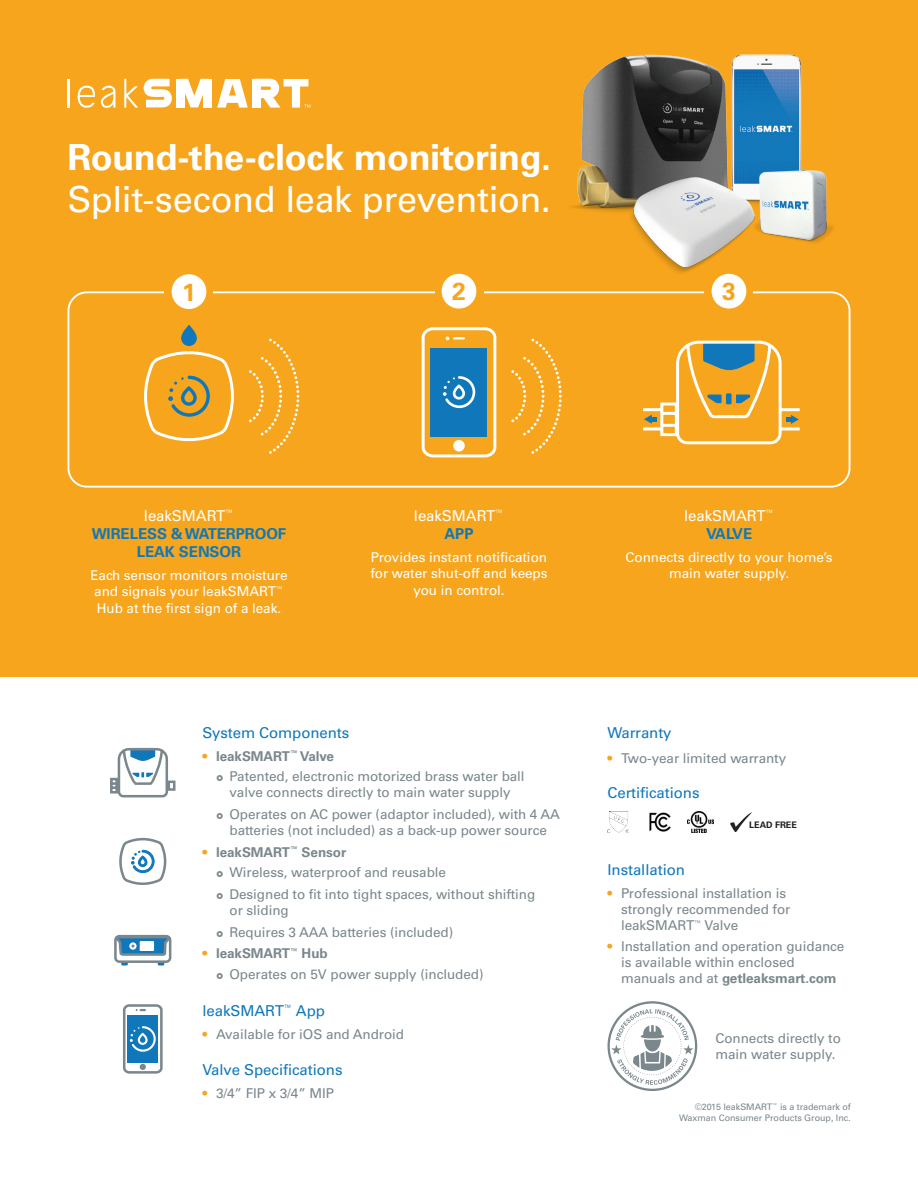
<style>
.page{position:relative;width:918px;height:1188px;background:#fff}
.page>*{position:absolute;margin:0;border:0;box-sizing:border-box;transform-origin:0 0}
.t1{font:36px/42px "Univers LT Std";letter-spacing:-.015em;color:#fff}
.t2{font:700 24.6px "Univers LT Std";color:#f6a51c}
.Subhead{font:15px "Univers LT Std";letter-spacing:-.005em;color:#1078ba}
.Body_Copy{font:700 15px/18px "Univers LT Std";letter-spacing:-.005em;color:#1078ba;text-align:center}
.Body_Copy-2{font:15px/18px "Univers LT Std";letter-spacing:-.005em;color:#fff;text-align:center}
.Body_Copy-3{font:13.5px/16.2px "Univers LT Std";letter-spacing:-.005em;color:#7a878c}
.Body_Copy-4{font:13.5px/16.2px "Univers LT Std";letter-spacing:-.005em;color:#fff;text-align:center}
.t3{font:700 13.5px "Univers LT Std";letter-spacing:-.005em;color:#7a878c}
.Body_Copy-5{font:9px/10.8px "Univers LT Std";letter-spacing:-.005em;color:#7a878c;text-align:right}
.t4{font:700 9px "Univers LT Std";letter-spacing:-.005em;color:#231f20}
.s1{font-weight:700}
.s2{font-weight:400;color:#fff}
.s3{font-weight:700;color:#1078ba}
.s4{color:#f6a51c}
</style>
<div class="page">
<div style="left:0;top:0;width:918px;height:676px;background:#f6a51c"></div>
<img style="left:687px;top:812px;width:26px;height:21px">
<img style="left:608px;top:812px;width:21px;height:20px">
<img style="left:649px;top:813px;width:22px;height:18px">
<img style="left:730px;top:812px;width:21px;height:20px">
<div style="left:67px;top:291px;width:783px;height:197px;border:2px solid #fff;border-radius:18px"></div>
<svg style="left:249px;top:338px;width:51px;height:116px"></svg>
<svg style="left:181px;top:325px;width:16px;height:21px"></svg>
<svg style="left:144px;top:351px;width:90px;height:90px"></svg>
<div style="left:165px;top:283px;width:48px;height:17px;background:#f6a51c"></div>
<div style="left:172px;top:274px;width:34px;height:35px;background:#fff;border-radius:50%"></div>
<div style="left:435px;top:283px;width:48px;height:17px;background:#f6a51c"></div>
<div style="left:442px;top:274px;width:34px;height:35px;background:#fff;border-radius:50%"></div>
<div style="left:705px;top:283px;width:48px;height:17px;background:#f6a51c"></div>
<div style="left:712px;top:274px;width:34px;height:35px;background:#fff;border-radius:50%"></div>
<hr style="left:780px;top:427px;width:20px;height:3px;background:#fff">
<hr style="left:780px;top:408px;width:20px;height:3px;background:#fff">
<svg style="left:643px;top:340px;width:156px;height:105px"></svg>
<svg style="left:422px;top:327px;width:74px;height:130px"></svg>
<svg style="left:511px;top:338px;width:51px;height:116px"></svg>
<svg style="left:608px;top:1001px;width:89px;height:90px"></svg>
<div style="left:177px;top:79px;width:8px;height:28px;background:#fff"></div>
<div style="left:204px;top:79px;width:8px;height:29px;background:#fff"></div>
<svg style="left:185px;top:79px;width:19px;height:28px"></svg>
<svg style="left:217px;top:79px;width:93px;height:29px"></svg>
<hr style="left:68px;top:79px;width:2px;height:29px;background:#fff">
<svg style="left:78px;top:86px;width:38px;height:22px"></svg>
<svg style="left:124px;top:79px;width:14px;height:29px"></svg>
<svg style="left:144px;top:79px;width:28px;height:28px"></svg>
<img style="left:754px;top:54px;width:48px;height:93px">
<img style="left:571px;top:54px;width:183px;height:158px">
<img style="left:616px;top:168px;width:129px;height:115px">
<img style="left:719px;top:147px;width:114px;height:115px">
<div style="left:123px;top:1004px;width:40px;height:70px;border:3px solid #7a878c;border-radius:5px"></div>
<div style="left:128px;top:1015px;width:30px;height:48px;background:#1078ba"></div>
<svg style="left:140px;top:1064px;width:6px;height:6px"></svg>
<svg style="left:136px;top:1009px;width:9px;height:2px"></svg>
<svg style="left:130px;top:1026px;width:26px;height:26px"></svg>
<svg style="left:119px;top:837px;width:47px;height:48px"></svg>
<svg style="left:114px;top:935px;width:58px;height:30px"></svg>
<div style="left:168px;top:781px;width:8px;height:10px;border:3px solid #7a878c"></div>
<svg style="left:110px;top:747px;width:59px;height:51px"></svg>
<p class="t1" style="left:68px;top:137px;width:485px"><span class="s1">Round-the-clock monitoring.<br></span>Split-second leak prevention.</p>
<h2 class="t2" style="left:182px;top:277px;width:15px">1</h2>
<h2 class="t2" style="left:452px;top:277px;width:15px">2</h2>
<h2 class="t2" style="left:722px;top:277px;width:15px">3</h2>
<p class="Body_Copy" style="left:92px;top:507px;width:196px"><span class="s2">leakSMART</span><sup>™<br></sup>WIRELESS &amp; WATERPROOF<br>LEAK SENSOR</p>
<p class="Body_Copy-4" style="left:90px;top:567px;width:199px;text-align:left">Each sensor monitors moisture and signals your leakSMART<sup>™<br></sup>Hub at the first sign of a leak.</p>
<p class="Body_Copy-2" style="left:414px;top:507px;width:92px">leakSMART<sup>™<br></sup><span class="s3">APP</span></p>
<p class="Body_Copy-4" style="left:370px;top:549px;width:179px">Provides instant notification for water shut-off and keeps you in control.</p>
<p class="Subhead" style="left:202px;top:724px;width:148px">System Components</p>
<p class="t3" style="left:202px;top:748px;width:133px"><span class="s4">•</span> leakSMART<sup>™</sup> Valve</p>
<p class="Body_Copy-3" style="left:230px;top:768px;width:297px">Patented, electronic motorized brass water ball valve connects directly to main water supply</p>
<p class="Body_Copy-3" style="left:230px;top:806px;width:332px">Operates on AC power (adaptor included), with 4 AA batteries (not included) as a back-up power source</p>
<p class="t3" style="left:202px;top:844px;width:145px"><span class="s4">•</span> leakSMART<sup>™</sup> Sensor</p>
<p class="Body_Copy-3" style="left:230px;top:865px;width:218px">Wireless, waterproof and reusable</p>
<p class="Body_Copy-3" style="left:230px;top:886px;width:307px">Designed to fit into tight spaces, without shifting or sliding</p>
<p class="Body_Copy-3" style="left:230px;top:924px;width:225px">Requires 3 AAA batteries (included)</p>
<p class="t3" style="left:202px;top:946px;width:127px"><span class="s4">•</span> leakSMART<sup>™</sup> Hub</p>
<p class="Body_Copy-3" style="left:230px;top:966px;width:256px">Operates on 5V power supply (included)</p>
<p class="Subhead" style="left:202px;top:1002px;width:124px">leakSMART<sup>™</sup> App</p>
<p class="Body_Copy-3" style="left:202px;top:1026px;width:203px"><span class="s4">•</span> Available for iOS and Android</p>
<p class="Subhead" style="left:202px;top:1060px;width:142px">Valve Specifications</p>
<p class="Body_Copy-3" style="left:202px;top:1085px;width:133px"><span class="s4">•</span> 3/4” FIP x 3/4” MIP</p>
<p class="Body_Copy-2" style="left:684px;top:507px;width:92px">leakSMART<sup>™<br></sup><span class="s3">VALVE</span></p>
<p class="Body_Copy-4" style="left:626px;top:549px;width:208px">Connects directly to your home’s main water supply.</p>
<p class="Subhead" style="left:608px;top:724px;width:66px">Warranty</p>
<p class="Body_Copy-3" style="left:608px;top:750px;width:180px"><span class="s4">•</span> Two-year limited warranty</p>
<p class="Subhead" style="left:608px;top:784px;width:94px">Certifications</p>
<p class="t4" style="left:749px;top:820px;width:49px">LEAD FREE</p>
<p class="Subhead" style="left:608px;top:861px;width:79px">Installation</p>
<p class="Body_Copy-3" style="left:621px;top:885px;width:171px;text-indent:-14px"><span class="s4">•</span> Professional installation is strongly recommended for leakSMART<sup>™</sup> Valve</p>
<p class="Body_Copy-3" style="left:621px;top:938px;width:225px;text-indent:-14px"><span class="s4">•</span> Installation and operation guidance is available within enclosed manuals and at <span class="s1">getleaksmart.com</span></p>
<p class="Body_Copy-3" style="left:716px;top:1030px;width:127px">Connects directly to main water supply.</p>
<p class="Body_Copy-5" style="left:679px;top:1101px;width:173px">©2015 leakSMART<sup>™</sup> is a trademark of<br>Waxman Consumer Products Group, Inc.</p>
</div>
